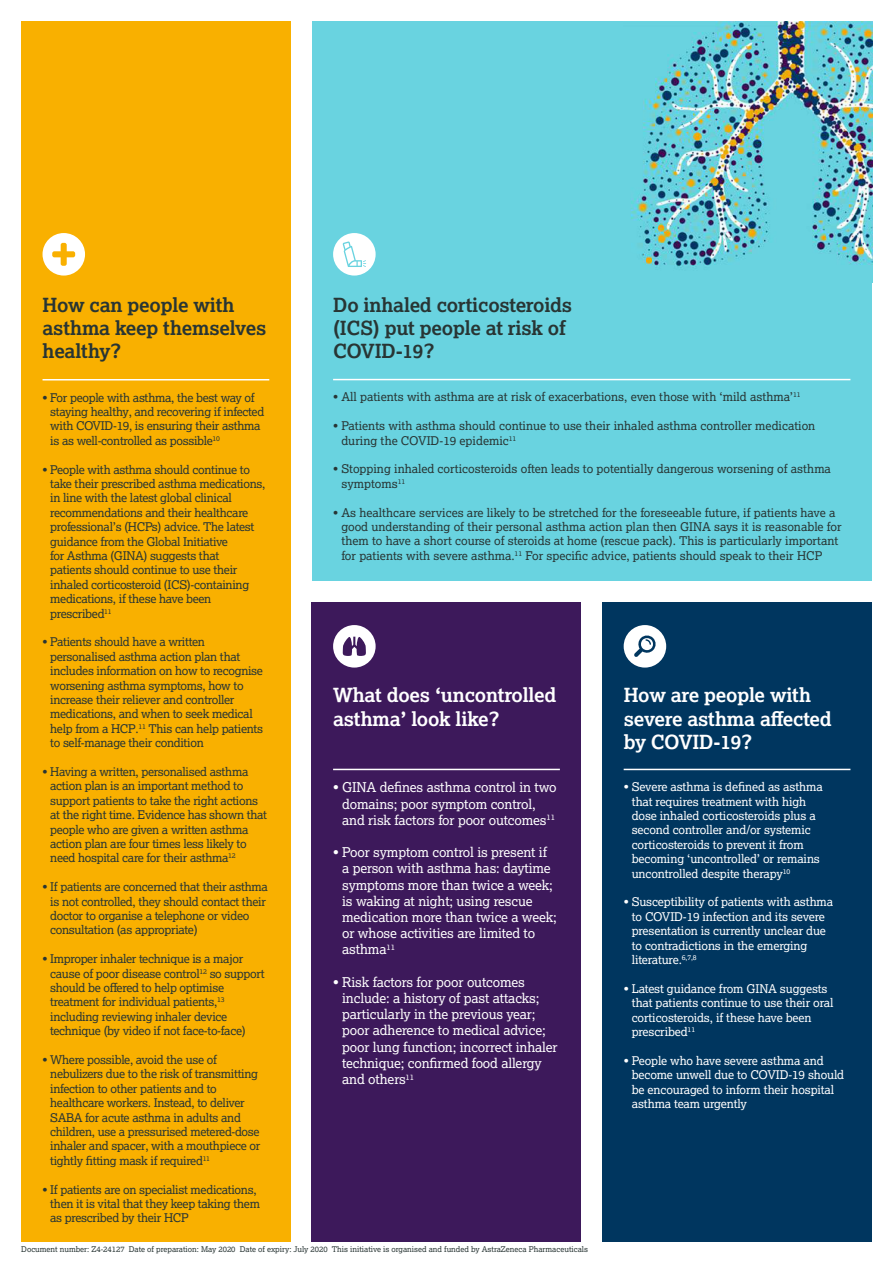
<style>
.page{position:relative;width:893px;height:1263px;background:#fff}
.page>*{position:absolute;margin:0;border:0;box-sizing:border-box;transform-origin:0 0}
.t1{font:700 19.5px/23.4px "Lexia";letter-spacing:-.01em;color:#283534}
.t2{font:700 19.5px/23.4px "Lexia";letter-spacing:-.01em;color:#fff}
.t3{font:13.5px/16.2px "Lexia";letter-spacing:-.01em;color:#fff}
.t4{font:12px/14.4px "Lexia";letter-spacing:-.025em;color:#283534}
.t5{font:12px/14.4px "Lexia";color:#283534}
.t6{font:12px/14.4px "Lexia";letter-spacing:-.01em;color:#fff}
.t7{font:7.8px "Lexia";color:#283534}
</style>
<div class="page">
<div style="left:312px;top:21px;width:560px;height:560px;background:#69d3e0"></div>
<img style="left:631px;top:21px;width:241px;height:246px">
<hr style="left:333px;top:379px;width:517px;height:1px;background:#fff">
<div style="left:21px;top:21px;width:270px;height:1221px;background:#f9b000"></div>
<hr style="left:43px;top:379px;width:226px;height:1px;background:#fff">
<div style="left:312px;top:602px;width:269px;height:640px;background:#3d195b"></div>
<hr style="left:333px;top:769px;width:227px;height:1px;background:#fff">
<div style="left:602px;top:602px;width:270px;height:640px;background:#00365f"></div>
<hr style="left:624px;top:769px;width:226px;height:1px;background:#fff">
<svg style="left:43px;top:233px;width:42px;height:43px"></svg>
<svg style="left:333px;top:233px;width:43px;height:43px"></svg>
<svg style="left:333px;top:625px;width:43px;height:43px"></svg>
<svg style="left:624px;top:625px;width:42px;height:43px"></svg>
<h1 class="t1" style="left:43px;top:292px;width:225px">How can people with asthma keep themselves healthy?</h1>
<p class="t4" style="left:50px;top:390px;width:216px;text-indent:-8px">• For people with asthma, the best way of staying healthy, and recovering if infected with COVID-19, is ensuring their asthma is as well-controlled as possible<sup>10</sup></p>
<p class="t4" style="left:50px;top:462px;width:217px;text-indent:-8px">• People with asthma should continue to take their prescribed asthma medications, in line with the latest global clinical recommendations and their healthcare professional’s (HCPs) advice. The latest guidance from the Global Initiative<br>for Asthma (GINA) suggests that<br>patients should continue to use their inhaled corticosteroid (ICS)-containing medications, if these have been prescribed<sup>11</sup></p>
<p class="t4" style="left:50px;top:634px;width:214px;text-indent:-8px">• Patients should have a written personalised asthma action plan that includes information on how to recognise worsening asthma symptoms, how to increase their reliever and controller medications, and when to seek medical help from a HCP.<sup>11</sup> This can help patients to self-manage their condition</p>
<p class="t4" style="left:50px;top:764px;width:218px;text-indent:-8px">• Having a written, personalised asthma action plan is an important method to support patients to take the right actions at the right time. Evidence has shown that people who are given a written asthma action plan are four times less likely to need hospital care for their asthma<sup>12</sup></p>
<p class="t4" style="left:50px;top:879px;width:219px;text-indent:-8px">• If patients are concerned that their asthma is not controlled, they should contact their doctor to organise a telephone or video consultation (as appropriate)</p>
<p class="t4" style="left:50px;top:951px;width:216px;text-indent:-8px">• Improper inhaler technique is a major cause of poor disease control<sup>12</sup> so support should be offered to help optimise treatment for individual patients,<sup>13 </sup>including reviewing inhaler device technique (by video if not face-to-face)</p>
<p class="t4" style="left:50px;top:1052px;width:212px;text-indent:-8px">• Where possible, avoid the use of nebulizers due to the risk of transmitting infection to other patients and to healthcare workers. Instead, to deliver SABA for acute asthma in adults and children, use a pressurised metered-dose inhaler and spacer, with a mouthpiece or tightly fitting mask if required<sup>11</sup></p>
<p class="t4" style="left:50px;top:1182px;width:211px;text-indent:-8px">• If patients are on specialist medications, then it is vital that they keep taking them as prescribed by their HCP</p>
<h1 class="t1" style="left:333px;top:292px;width:241px">Do inhaled corticosteroids (ICS) put people at risk of<br>COVID-19?</h1>
<p class="t5" style="left:333px;top:389px;width:469px">• All patients with asthma are at risk of exacerbations, even those with ‘mild asthma’<sup>11</sup></p>
<p class="t5" style="left:341px;top:418px;width:475px;text-indent:-8px">• Patients with asthma should continue to use their inhaled asthma controller medication during the COVID-19 epidemic<sup>11</sup></p>
<p class="t5" style="left:341px;top:461px;width:491px;text-indent:-8px">• Stopping inhaled corticosteroids often leads to potentially dangerous worsening of asthma symptoms<sup>11</sup></p>
<p class="t5" style="left:341px;top:505px;width:502px;text-indent:-8px">• As healthcare services are likely to be stretched for the foreseeable future, if patients have a good understanding of their personal asthma action plan then GINA says it is reasonable for them to have a short course of steroids at home (rescue pack). This is particularly important for patients with severe asthma.<sup>11</sup> For specific advice, patients should speak to their HCP</p>
<h1 class="t2" style="left:333px;top:683px;width:225px">What does ‘uncontrolled asthma’ look like?</h1>
<p class="t3" style="left:342px;top:779px;width:216px;text-indent:-9px">• GINA defines asthma control in two domains; poor symptom control, and risk factors for poor outcomes<sup>11</sup></p>
<p class="t3" style="left:342px;top:844px;width:216px;text-indent:-9px">• Poor symptom control is present if a person with asthma has: daytime symptoms more than twice a week; is waking at night; using rescue medication more than twice a week; or whose activities are limited to asthma<sup>11</sup></p>
<p class="t3" style="left:342px;top:973px;width:217px;text-indent:-9px">• Risk factors for poor outcomes include: a history of past attacks; particularly in the previous year; poor adherence to medical advice; poor lung function; incorrect inhaler technique; confirmed food allergy and others<sup>11</sup></p>
<h1 class="t2" style="left:624px;top:683px;width:209px">How are people with severe asthma affected by COVID-19?</h1>
<p class="t6" style="left:632px;top:779px;width:192px;text-indent:-8px">• Severe asthma is defined as asthma that requires treatment with high dose inhaled corticosteroids plus a second controller and/or systemic corticosteroids to prevent it from becoming ‘uncontrolled’ or remains uncontrolled despite therapy<sup>10</sup></p>
<p class="t6" style="left:632px;top:894px;width:203px;text-indent:-8px">• Susceptibility of patients with asthma to COVID-19 infection and its severe presentation is currently unclear due to contradictions in the emerging literature.<sup>6,7,8</sup></p>
<p class="t6" style="left:632px;top:981px;width:203px;text-indent:-8px">• Latest guidance from GINA suggests that patients continue to use their oral corticosteroids, if these have been prescribed<sup>11</sup></p>
<p class="t6" style="left:632px;top:1053px;width:214px;text-indent:-8px">• People who have severe asthma and become unwell due to COVID-19 should be encouraged to inform their hospital asthma team urgently</p>
<p class="t7" style="left:21px;top:1244px;width:568px">Document number: Z4-24127 Date of preparation: May 2020 Date of expiry: July 2020 This initiative is organised and funded by AstraZeneca Pharmaceuticals</p>
</div>
